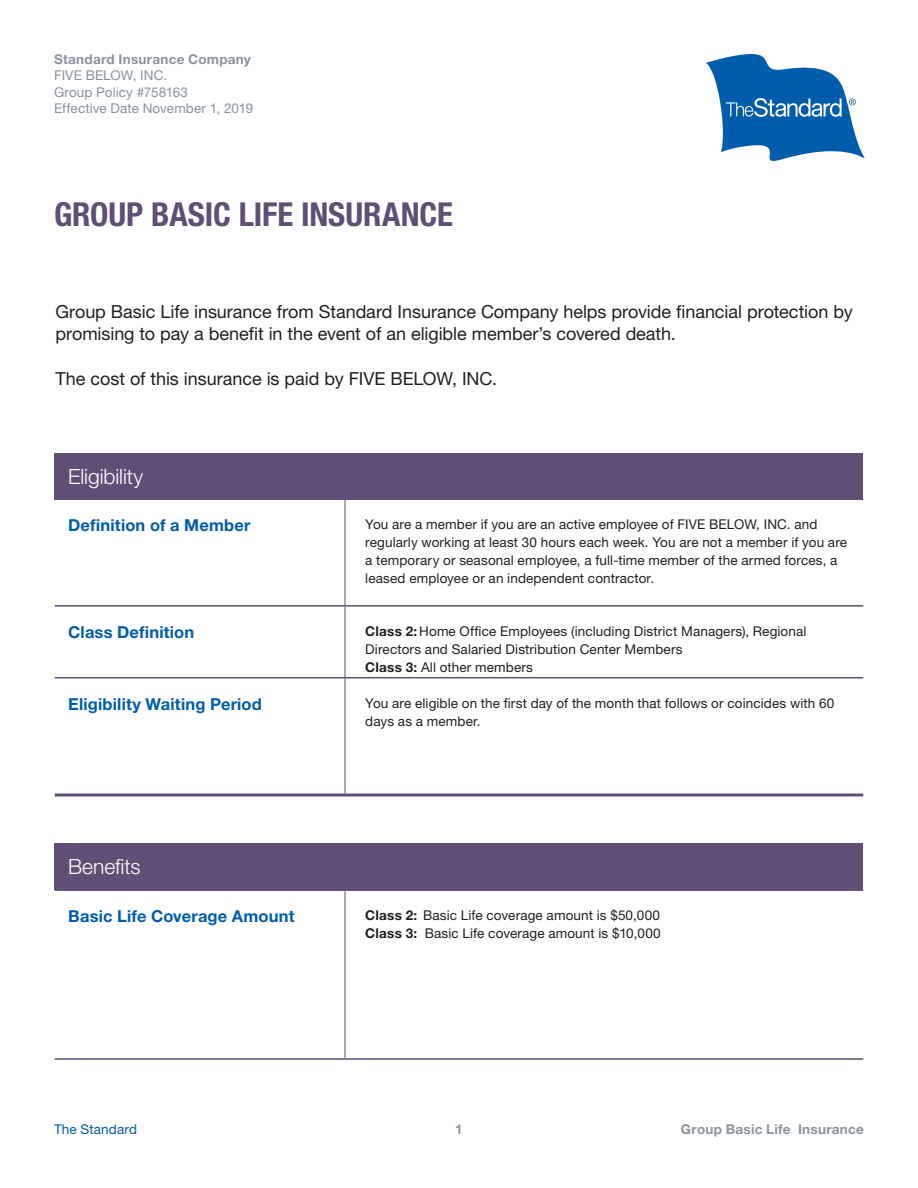
<style>
.page{position:relative;width:918px;height:1188px;background:#fff}
.page>*{position:absolute;margin:0;border:0;box-sizing:border-box;transform-origin:0 0}
.PRODUCT_NAME{font:700 condensed 33px "Helvetica Neue LT Std";color:#5f4e75}
.t1{font:300 21px "Helvetica Neue LT Std";letter-spacing:-.005em;color:#fff}
.DESCRIPTION_OF_PRODU{font:18px/22.5px "Helvetica Neue LT Std";letter-spacing:-.005em;color:#231f20}
.t2{font:700 16.5px "Helvetica Neue LT Std";letter-spacing:.01em;color:#015dab}
.t3{font:13.5px/18px "Helvetica Neue LT Std";letter-spacing:.01em;color:#231f20}
.t4{font:13.5px/16.5px "Helvetica Neue LT Std";letter-spacing:.005em;color:#89939e}
.t5{font:700 13.5px "Helvetica Neue LT Std";letter-spacing:.02em;color:#89939e}
.t6{font:13.5px "Helvetica Neue LT Std";letter-spacing:.01em;color:#015dab}
.s1{font-weight:700}
</style>
<div class="page">
<svg style="left:706px;top:54px;width:159px;height:107px"></svg>
<div style="left:55px;top:453px;width:808px;height:46px;background:#5f4e75"></div>
<hr style="left:55px;top:499px;width:290px;height:1px;background:#5f4e75">
<hr style="left:345px;top:500px;width:1px;height:105px;background:#5f4e75">
<hr style="left:345px;top:499px;width:518px;height:1px;background:#5f4e75">
<hr style="left:55px;top:605px;width:290px;height:2px;background:#5f4e75">
<hr style="left:55px;top:677px;width:290px;height:1px;background:#5f4e75">
<hr style="left:55px;top:794px;width:290px;height:2px;background:#5f4e75">
<hr style="left:345px;top:607px;width:1px;height:70px;background:#5f4e75">
<hr style="left:345px;top:678px;width:1px;height:116px;background:#5f4e75">
<hr style="left:345px;top:605px;width:518px;height:2px;background:#5f4e75">
<hr style="left:345px;top:677px;width:518px;height:1px;background:#5f4e75">
<hr style="left:345px;top:794px;width:518px;height:2px;background:#5f4e75">
<div style="left:55px;top:844px;width:808px;height:46px;background:#5f4e75"></div>
<hr style="left:55px;top:889px;width:290px;height:2px;background:#5f4e75">
<hr style="left:345px;top:891px;width:1px;height:167px;background:#5f4e75">
<hr style="left:345px;top:889px;width:518px;height:2px;background:#5f4e75">
<hr style="left:55px;top:1058px;width:290px;height:2px;background:#5f4e75">
<hr style="left:345px;top:1058px;width:518px;height:2px;background:#5f4e75">
<p class="t5" style="left:54px;top:50px;width:198px">Standard Insurance Company</p>
<p class="t4" style="left:54px;top:67px;width:201px">FIVE BELOW, INC.<br>Group Policy #758163<br>Effective Date November 1, 2019</p>
<p class="PRODUCT_NAME" style="left:54px;top:194px;width:401px">GROUP BASIC LIFE INSURANCE</p>
<p class="DESCRIPTION_OF_PRODU" style="left:56px;top:300px;width:799px">Group Basic Life insurance from Standard Insurance Company helps provide financial protection by promising to pay a benefit in the event of an eligible member’s covered death.</p>
<p class="DESCRIPTION_OF_PRODU" style="left:56px;top:367px;width:443px">The cost of this insurance is paid by FIVE BELOW, INC.</p>
<p class="t1" style="left:68px;top:463px;width:76px">Eligibility</p>
<p class="t2" style="left:68px;top:515px;width:184px">Definition of a Member</p>
<p class="t3" style="left:365px;top:515px;width:483px">You are a member if you are an active employee of FIVE BELOW, INC. and regularly working at least 30 hours each week. You are not a member if you are a temporary or seasonal employee, a full-time member of the armed forces, a leased employee or an independent contractor.</p>
<p class="t2" style="left:68px;top:622px;width:128px">Class Definition</p>
<p class="t3" style="left:365px;top:622px;width:443px"><span class="s1">Class 2:</span>Home Office Employees (including District Managers), Regional<br>Directors and Salaried Distribution Center Members</p>
<p class="t3" style="left:365px;top:658px;width:169px"><span class="s1">Class 3:</span> All other members</p>
<p class="t2" style="left:68px;top:694px;width:195px">Eligibility Waiting Period</p>
<p class="t3" style="left:365px;top:694px;width:471px">You are eligible on the first day of the month that follows or coincides with 60 days as a member.</p>
<p class="t1" style="left:68px;top:854px;width:74px">Benefits</p>
<p class="t2" style="left:68px;top:906px;width:228px">Basic Life Coverage Amount</p>
<p class="t3" style="left:365px;top:906px;width:296px"><span class="s1">Class 2:</span> Basic Life coverage amount is $50,000</p>
<p class="t3" style="left:365px;top:924px;width:297px"><span class="s1">Class 3:</span> Basic Life coverage amount is $10,000</p>
<p class="t6" style="left:54px;top:1121px;width:85px">The Standard</p>
<p class="t5" style="left:455px;top:1121px;width:9px">1</p>
<p class="t5" style="left:681px;top:1121px;width:184px">Group Basic Life Insurance</p>
</div>
